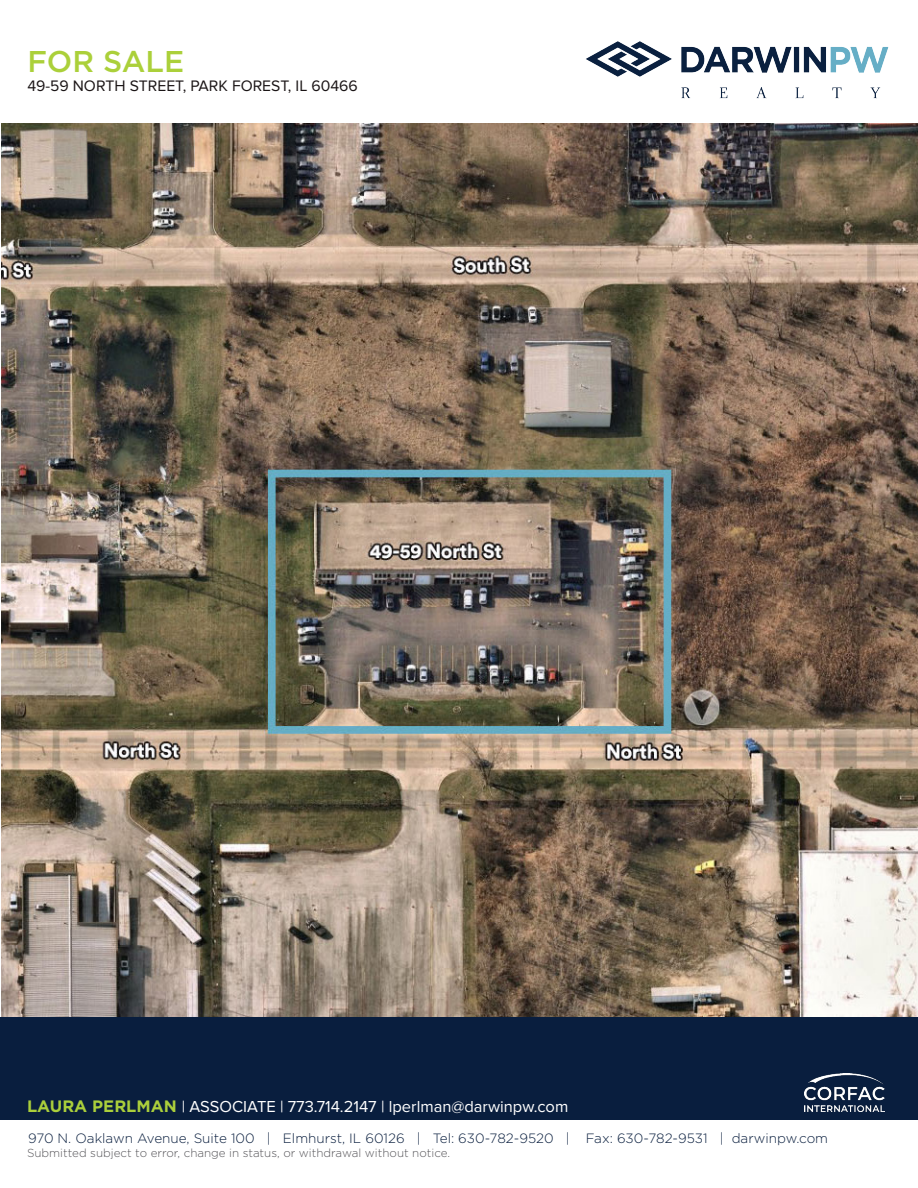
<style>
.page{position:relative;width:918px;height:1188px;background:#fff}
.page>*{position:absolute;margin:0;border:0;box-sizing:border-box;transform-origin:0 0}
.t1{font:500 30px "Gotham";color:#abd03a}
.t2{font:16.5px "Proxima Nova";color:#fff}
.t3{font:15.75px "Proxima Nova";color:#1a1415}
.t4{font:300 13.5px "Gotham";color:#091e3e}
.t5{font:300 11.7px "Gotham";color:#57565a}
.s1{font-family:"Gotham";font-weight:700;color:#abcf3b}
</style>
<div class="page">
<img style="left:586px;top:41px;width:303px;height:58px">
<img style="left:2px;top:123px;width:916px;height:895px">
<div style="left:0;top:1018px;width:918px;height:102px;background:#091e3e"></div>
<img style="left:805px;top:1073px;width:80px;height:38px">
<p class="t1" style="left:27px;top:42px;width:158px">FOR SALE</p>
<p class="t3" style="left:27px;top:77px;width:332px">49-59 NORTH STREET, PARK FOREST, IL 60466</p>
<p class="t2" style="left:27px;top:1097px;width:543px"><span class="s1">LAURA PERLMAN</span> | ASSOCIATE | 773.714.2147 | lperlman@darwinpw.com</p>
<p class="t5" style="left:27px;top:1147px;width:425px">Submitted subject to error, change in status, or withdrawal without notice.</p>
<p class="t4" style="left:28px;top:1131px;width:802px">970 N. Oaklawn Avenue, Suite 100 | Elmhurst, IL 60126 | Tel: 630-782-9520 | Fax: 630-782-9531 | darwinpw.com</p>
</div>
